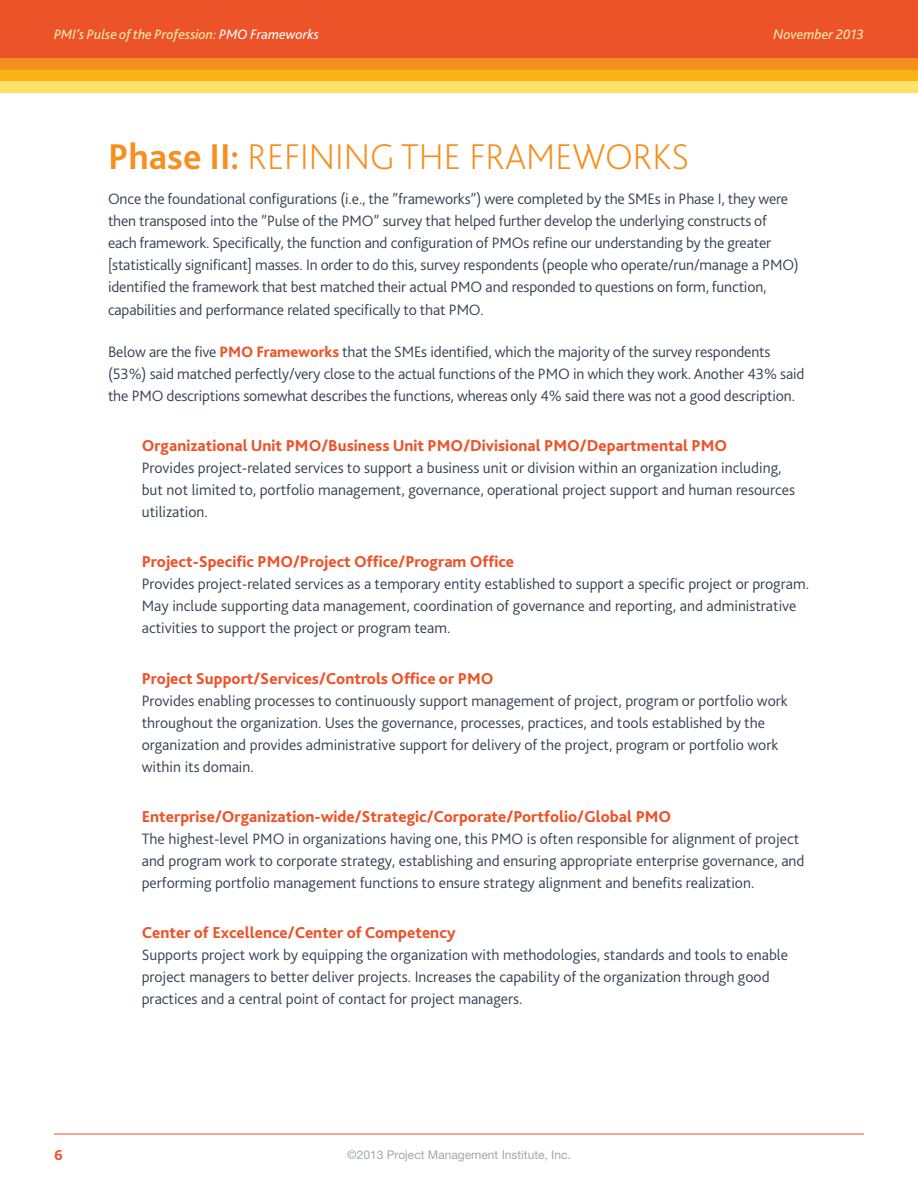
<style>
.page{position:relative;width:918px;height:1188px;background:#fff}
.page>*{position:absolute;margin:0;border:0;box-sizing:border-box;transform-origin:0 0}
.Subheading_1{font:200 37.5px "Bliss 2";color:#f68f1e}
.Subheading_2-lv2{font:800 16.5px "Bliss 2";color:#ec5328}
.Body-lv2{font:300 15.75px/22px "Bliss 2";color:#334150}
.Body{font:300 15.75px/22px "Bliss 2";letter-spacing:-.01em;color:#334150}
.t1{font:800 15px "Bliss 2";color:#ec5328}
.t2{font:italic 14.25px "Bliss 2";color:#ffedab}
.t3{font:12px "Helvetica Neue LT Std";color:#a2a7b2}
.s1{color:#fff}
.s2{font-weight:700}
.s3{font-weight:800;color:#ec5328}
</style>
<div class="page">
<div style="left:0;top:0;width:918px;height:81px;background:#ec5328"></div>
<div style="left:0;top:58px;width:918px;height:12px;background:#f68f1e"></div>
<div style="left:0;top:70px;width:918px;height:11px;background:#fbb416"></div>
<div style="left:0;top:81px;width:918px;height:12px;background:#ffe068"></div>
<hr style="left:54px;top:1134px;width:810px;height:1px;background:#ec5328">
<p class="t2" style="left:54px;top:25px;width:267px">PMI’s Pulse of the Profession: <span class="s1">PMO Frameworks</span></p>
<p class="t2" style="left:773px;top:25px;width:92px">November 2013</p>
<p class="Subheading_1" style="left:108px;top:133px;width:583px"><span class="s2">Phase II:</span> REFINING THE FRAMEWORKS</p>
<p class="Body" style="left:108px;top:188px;width:692px">Once the foundational configurations (i.e., the ”frameworks”) were completed by the SMEs in Phase I, they were then transposed into the ”Pulse of the PMO” survey that helped further develop the underlying constructs of each framework. Specifically, the function and configuration of PMOs refine our understanding by the greater [statistically significant] masses. In order to do this, survey respondents (people who operate/run/manage a PMO) identified the framework that best matched their actual PMO and responded to questions on form, function, capabilities and performance related specifically to that PMO.</p>
<p class="Body" style="left:108px;top:340px;width:698px">Below are the five <span class="s3">PMO Frameworks</span> that the SMEs identified, which the majority of the survey respondents (53%) said matched perfectly/very close to the actual functions of the PMO in which they work. Another 43% said the PMO descriptions somewhat describes the functions, whereas only 4% said there was not a good description.</p>
<p class="Subheading_2-lv2" style="left:142px;top:435px;width:587px">Organizational Unit PMO/Business Unit PMO/Divisional PMO/Departmental PMO</p>
<p class="Body-lv2" style="left:142px;top:456px;width:655px">Provides project-related services to support a business unit or division within an organization including, but not limited to, portfolio management, governance, operational project support and human resources utilization.</p>
<p class="Subheading_2-lv2" style="left:142px;top:552px;width:374px">Project-Specific PMO/Project Office/Program Office</p>
<p class="Body-lv2" style="left:142px;top:573px;width:669px">Provides project-related services as a temporary entity established to support a specific project or program.<br>May include supporting data management, coordination of governance and reporting, and administrative activities to support the project or program team.</p>
<p class="Subheading_2-lv2" style="left:142px;top:668px;width:353px">Project Support/Services/Controls Office or PMO</p>
<p class="Body-lv2" style="left:142px;top:689px;width:648px">Provides enabling processes to continuously support management of project, program or portfolio work throughout the organization. Uses the governance, processes, practices, and tools established by the organization and provides administrative support for delivery of the project, program or portfolio work within its domain.</p>
<p class="Subheading_2-lv2" style="left:142px;top:806px;width:531px">Enterprise/Organization-wide/Strategic/Corporate/Portfolio/Global PMO</p>
<p class="Body-lv2" style="left:142px;top:827px;width:664px">The highest-level PMO in organizations having one, this PMO is often responsible for alignment of project and program work to corporate strategy, establishing and ensuring appropriate enterprise governance, and performing portfolio management functions to ensure strategy alignment and benefits realization.</p>
<p class="Subheading_2-lv2" style="left:142px;top:922px;width:315px">Center of Excellence/Center of Competency</p>
<p class="Body-lv2" style="left:142px;top:943px;width:648px">Supports project work by equipping the organization with methodologies, standards and tools to enable project managers to better deliver projects. Increases the capability of the organization through good practices and a central point of contact for project managers.</p>
<p class="t1" style="left:54px;top:1146px;width:10px">6</p>
<p class="t3" style="left:347px;top:1148px;width:225px">©2013 Project Management Institute, Inc.</p>
</div>
